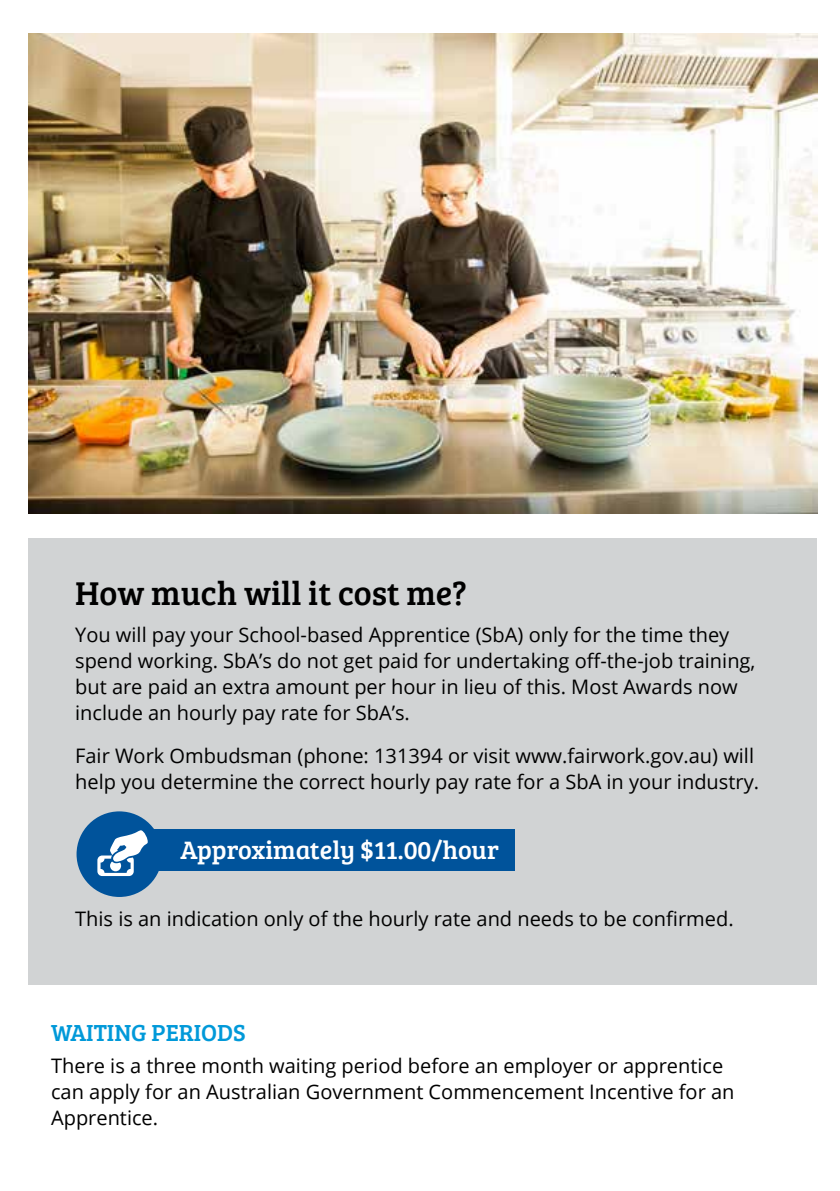
<style>
.page{position:relative;width:840px;height:1191px;background:#fff}
.page>*{position:absolute;margin:0;border:0;box-sizing:border-box;transform-origin:0 0}
.t1{font:34px "Bree Serif";color:#000}
.t2{font:26px "Bree Serif";color:#fff}
.t3{font:24px "Bree Serif";color:#0099d9}
.t4{font:20px/26px "Open Sans";color:#000}
</style>
<div class="page">
<div style="left:28px;top:539px;width:788px;height:446px;background:#d1d3d4"></div>
<div style="left:89px;top:829px;width:425px;height:42px;background:#00539b"></div>
<div style="left:76px;top:811px;width:86px;height:86px;background:#00539b;border-radius:50%"></div>
<svg style="left:97px;top:830px;width:51px;height:46px"></svg>
<img style="left:28px;top:33px;width:788px;height:480px">
<h1 class="t1" style="left:75px;top:579px;width:393px">How much will it cost me?</h1>
<p class="t4" style="left:75px;top:624px;width:681px">You will pay your School-based Apprentice (SbA) only for the time they spend working. SbA’s do not get paid for undertaking off-the-job training, but are paid an extra amount per hour in lieu of this. Most Awards now include an hourly pay rate for SbA’s.</p>
<p class="t4" style="left:75px;top:742px;width:685px">Fair Work Ombudsman (phone: 131394 or visit www.fairwork.gov.au) will help you determine the correct hourly pay rate for a SbA in your industry.</p>
<h2 class="t2" style="left:180px;top:839px;width:320px">Approximately $11.00/hour</h2>
<p class="t4" style="left:75px;top:905px;width:659px">This is an indication only of the hourly rate and needs to be confirmed.</p>
<p class="t3" style="left:51px;top:1023px;width:196px">WAITING PERIODS</p>
<p class="t4" style="left:51px;top:1052px;width:684px">There is a three month waiting period before an employer or apprentice can apply for an Australian Government Commencement Incentive for an<br>Apprentice.</p>
</div>
